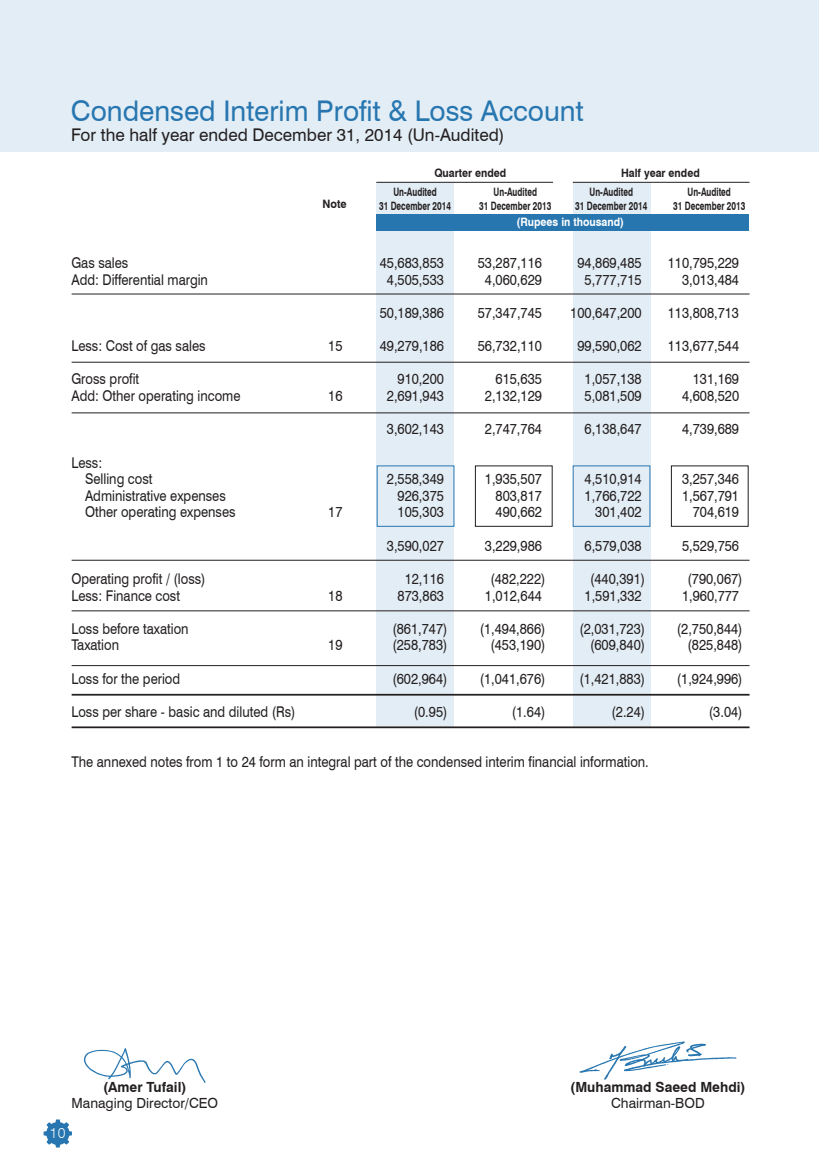
<style>
.page{position:relative;width:819px;height:1166px;background:#fff}
.page>*{position:absolute;margin:0;border:0;box-sizing:border-box;transform-origin:0 0}
.t1{font:28.53px "Swiss 721 BT";color:#2776b0}
.t2{font:17.5px "Swiss 721 BT";color:#231f20}
.t3{font:14.88px/16.6px "Swiss 721 BT";color:#231f20;scale:.88 1}
.t4{font:700 14px "Swiss 721 BT";color:#231f20}
.t5{font:14px "Swiss 721 BT";color:#231f20}
.t6{font:300 expanded 14px "Swiss 721 BT";color:#fff;scale:.86 1}
.t7{font:700 11.55px/14px "Swiss 721 BT";color:#231f20;text-align:center;scale:.7 1}
.t8{font:700 11.55px "Swiss 721 BT";color:#231f20;scale:.91 1}
.t9{font:700 11.55px "Swiss 721 BT";color:#fff;scale:.91 1}
.t10{font:700 11.55px "Swiss 721 BT";color:#231f20;scale:.93 1}
</style>
<div class="page">
<div style="left:0;top:0;width:819px;height:151px;background:#e3edf5"></div>
<svg style="left:44px;top:1119px;width:28px;height:28px"></svg>
<div style="left:376px;top:182px;width:78px;height:544px;background:#e3edf5"></div>
<div style="left:573px;top:182px;width:77px;height:544px;background:#e3edf5"></div>
<div style="left:376px;top:214px;width:373px;height:17px;background:#2776b0"></div>
<hr style="left:72px;top:293px;width:678px;height:1px;background:#231f20">
<hr style="left:573px;top:182px;width:177px;height:1px;background:#231f20">
<hr style="left:376px;top:182px;width:177px;height:1px;background:#231f20">
<hr style="left:72px;top:362px;width:678px;height:1px;background:#231f20">
<hr style="left:72px;top:412px;width:678px;height:1px;background:#231f20">
<hr style="left:72px;top:560px;width:678px;height:1px;background:#231f20">
<hr style="left:72px;top:665px;width:678px;height:1px;background:#231f20">
<hr style="left:72px;top:610px;width:678px;height:1px;background:#231f20">
<hr style="left:72px;top:694px;width:678px;height:1px;background:#231f20">
<hr style="left:72px;top:726px;width:678px;height:2px;background:#231f20">
<div style="left:671px;top:465px;width:78px;height:62px;border:1px solid #231f20"></div>
<div style="left:475px;top:465px;width:78px;height:62px;border:1px solid #231f20"></div>
<svg style="left:84px;top:1048px;width:122px;height:34px"></svg>
<svg style="left:579px;top:1041px;width:157px;height:38px"></svg>
<h1 class="t1" style="left:71px;top:94px;width:514px">Condensed Interim Profit &amp; Loss Account</h1>
<p class="t2" style="left:71px;top:124px;width:435px">For the half year ended December 31, 2014 (Un-Audited)</p>
<p class="t10" style="left:323px;top:197px;width:28px">Note</p>
<p class="t8" style="left:434px;top:166px;width:81px">Quarter ended</p>
<p class="t8" style="left:621px;top:166px;width:88px">Half year ended</p>
<p class="t7" style="left:379px;top:185px;width:104px">Un-Audited<br>31 December 2014</p>
<p class="t7" style="left:479px;top:185px;width:104px">Un-Audited<br>31 December 2013</p>
<p class="t7" style="left:575px;top:185px;width:104px">Un-Audited<br>31 December 2014</p>
<p class="t7" style="left:673px;top:185px;width:104px">Un-Audited<br>31 December 2013</p>
<p class="t9" style="left:516px;top:214px;width:120px">(Rupees in thousand)</p>
<p class="t3" style="left:71px;top:254px;width:66px">Gas sales</p>
<p class="t3" style="left:380px;top:254px;width:74px">45,683,853</p>
<p class="t3" style="left:478px;top:254px;width:74px">53,287,116</p>
<p class="t3" style="left:577px;top:254px;width:74px">94,869,485</p>
<p class="t3" style="left:668px;top:254px;width:83px">110,795,229</p>
<p class="t3" style="left:71px;top:271px;width:157px">Add: Differential margin</p>
<p class="t3" style="left:387px;top:271px;width:66px">4,505,533</p>
<p class="t3" style="left:485px;top:271px;width:66px">4,060,629</p>
<p class="t3" style="left:585px;top:271px;width:66px">5,777,715</p>
<p class="t3" style="left:682px;top:271px;width:66px">3,013,484</p>
<p class="t3" style="left:380px;top:304px;width:74px">50,189,386</p>
<p class="t3" style="left:478px;top:304px;width:74px">57,347,745</p>
<p class="t3" style="left:570px;top:304px;width:83px">100,647,200</p>
<p class="t3" style="left:668px;top:304px;width:83px">113,808,713</p>
<p class="t3" style="left:71px;top:337px;width:154px">Less: Cost of gas sales</p>
<p class="t3" style="left:328px;top:337px;width:18px">15</p>
<p class="t3" style="left:380px;top:337px;width:74px">49,279,186</p>
<p class="t3" style="left:478px;top:337px;width:74px">56,732,110</p>
<p class="t3" style="left:577px;top:337px;width:74px">99,590,062</p>
<p class="t3" style="left:668px;top:337px;width:83px">113,677,544</p>
<p class="t3" style="left:71px;top:370px;width:79px">Gross profit</p>
<p class="t3" style="left:398px;top:370px;width:54px">910,200</p>
<p class="t3" style="left:496px;top:370px;width:54px">615,635</p>
<p class="t3" style="left:585px;top:370px;width:66px">1,057,138</p>
<p class="t3" style="left:693px;top:370px;width:54px">131,169</p>
<p class="t3" style="left:71px;top:387px;width:194px">Add: Other operating income</p>
<p class="t3" style="left:328px;top:387px;width:18px">16</p>
<p class="t3" style="left:387px;top:387px;width:66px">2,691,943</p>
<p class="t3" style="left:485px;top:387px;width:66px">2,132,129</p>
<p class="t3" style="left:585px;top:387px;width:66px">5,081,509</p>
<p class="t3" style="left:682px;top:387px;width:66px">4,608,520</p>
<p class="t3" style="left:387px;top:420px;width:66px">3,602,143</p>
<p class="t3" style="left:485px;top:420px;width:66px">2,747,764</p>
<p class="t3" style="left:585px;top:420px;width:66px">6,138,647</p>
<p class="t3" style="left:682px;top:420px;width:66px">4,739,689</p>
<p class="t3" style="left:85px;top:454px;width:78px;text-indent:-14px">Less:<br>Selling cost</p>
<p class="t3" style="left:387px;top:470px;width:66px">2,558,349</p>
<p class="t3" style="left:485px;top:470px;width:66px">1,935,507</p>
<p class="t3" style="left:585px;top:470px;width:66px">4,510,914</p>
<p class="t3" style="left:682px;top:470px;width:66px">3,257,346</p>
<p class="t3" style="left:85px;top:487px;width:162px">Administrative expenses</p>
<p class="t3" style="left:398px;top:487px;width:54px">926,375</p>
<p class="t3" style="left:496px;top:487px;width:54px">803,817</p>
<p class="t3" style="left:585px;top:487px;width:66px">1,766,722</p>
<p class="t3" style="left:682px;top:487px;width:66px">1,567,791</p>
<p class="t3" style="left:85px;top:503px;width:173px">Other operating expenses</p>
<p class="t3" style="left:328px;top:503px;width:18px">17</p>
<p class="t3" style="left:398px;top:503px;width:54px">105,303</p>
<p class="t3" style="left:496px;top:503px;width:54px">490,662</p>
<p class="t3" style="left:595px;top:503px;width:54px">301,402</p>
<p class="t3" style="left:693px;top:503px;width:54px">704,619</p>
<p class="t3" style="left:387px;top:537px;width:66px">3,590,027</p>
<p class="t3" style="left:485px;top:537px;width:66px">3,229,986</p>
<p class="t3" style="left:585px;top:537px;width:66px">6,579,038</p>
<p class="t3" style="left:682px;top:537px;width:66px">5,529,756</p>
<p class="t3" style="left:71px;top:570px;width:154px">Operating profit / (loss)</p>
<p class="t3" style="left:405px;top:570px;width:46px">12,116</p>
<p class="t3" style="left:490px;top:570px;width:64px">(482,222)</p>
<p class="t3" style="left:590px;top:570px;width:64px">(440,391)</p>
<p class="t3" style="left:688px;top:570px;width:64px">(790,067)</p>
<p class="t3" style="left:71px;top:587px;width:125px">Less: Finance cost</p>
<p class="t3" style="left:328px;top:587px;width:18px">18</p>
<p class="t3" style="left:398px;top:587px;width:54px">873,863</p>
<p class="t3" style="left:485px;top:587px;width:66px">1,012,644</p>
<p class="t3" style="left:585px;top:587px;width:66px">1,591,332</p>
<p class="t3" style="left:682px;top:587px;width:66px">1,960,777</p>
<p class="t3" style="left:71px;top:620px;width:135px">Loss before taxation</p>
<p class="t3" style="left:392px;top:620px;width:64px">(861,747)</p>
<p class="t3" style="left:480px;top:620px;width:76px">(1,494,866)</p>
<p class="t3" style="left:579px;top:620px;width:76px">(2,031,723)</p>
<p class="t3" style="left:677px;top:620px;width:76px">(2,750,844)</p>
<p class="t3" style="left:71px;top:636px;width:56px">Taxation</p>
<p class="t3" style="left:328px;top:636px;width:18px">19</p>
<p class="t3" style="left:392px;top:636px;width:64px">(258,783)</p>
<p class="t3" style="left:490px;top:636px;width:64px">(453,190)</p>
<p class="t3" style="left:590px;top:636px;width:64px">(609,840)</p>
<p class="t3" style="left:688px;top:636px;width:64px">(825,848)</p>
<p class="t3" style="left:71px;top:670px;width:125px">Loss for the period</p>
<p class="t3" style="left:392px;top:670px;width:64px">(602,964)</p>
<p class="t3" style="left:480px;top:670px;width:76px">(1,041,676)</p>
<p class="t3" style="left:579px;top:670px;width:76px">(1,421,883)</p>
<p class="t3" style="left:677px;top:670px;width:76px">(1,924,996)</p>
<p class="t3" style="left:71px;top:703px;width:256px">Loss per share - basic and diluted (Rs)</p>
<p class="t3" style="left:414px;top:703px;width:40px">(0.95)</p>
<p class="t3" style="left:512px;top:703px;width:40px">(1.64)</p>
<p class="t3" style="left:612px;top:703px;width:40px">(2.24)</p>
<p class="t3" style="left:709px;top:703px;width:40px">(3.04)</p>
<p class="t3" style="left:71px;top:753px;width:658px">The annexed notes from 1 to 24 form an integral part of the condensed interim financial information.</p>
<p class="t4" style="left:103px;top:1078px;width:85px">(Amer Tufail)</p>
<p class="t5" style="left:72px;top:1094px;width:148px">Managing Director/CEO</p>
<p class="t6" style="left:50px;top:1124px;width:20px">10</p>
<p class="t4" style="left:570px;top:1078px;width:177px">(Muhammad Saeed Mehdi)</p>
<p class="t5" style="left:611px;top:1094px;width:95px">Chairman-BOD</p>
</div>
